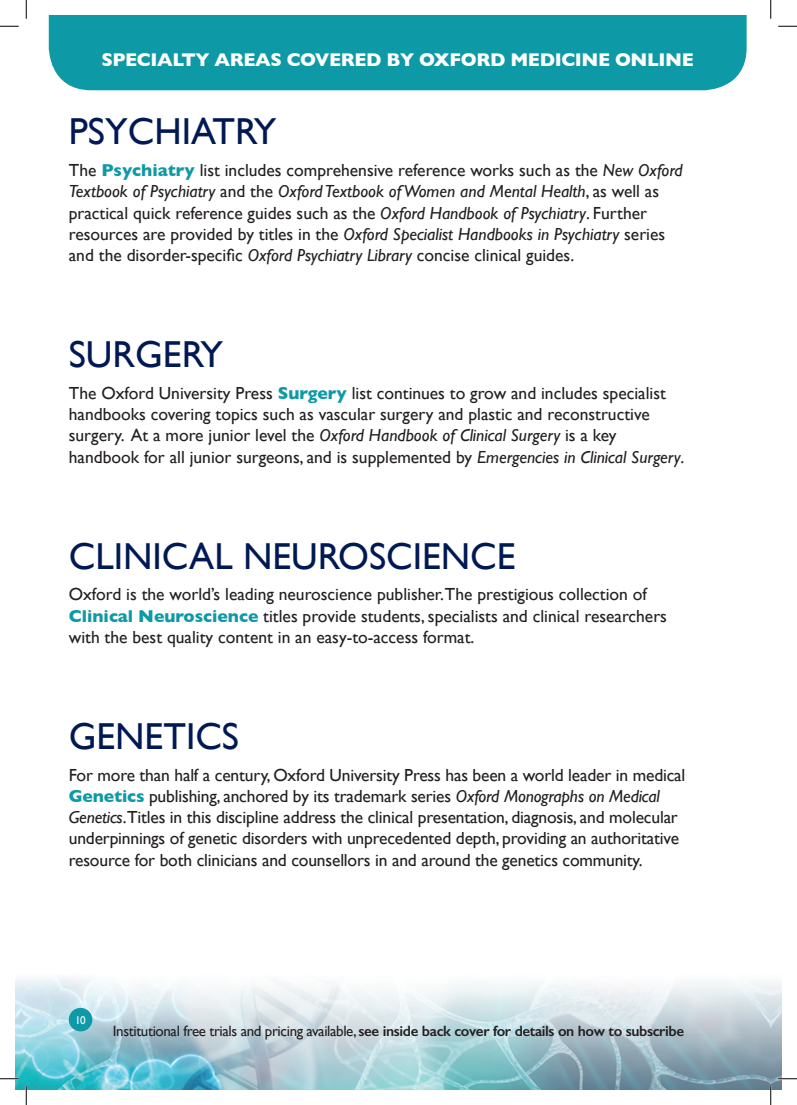
<style>
.page{position:relative;width:797px;height:1105px;background:#fff}
.page>*{position:absolute;margin:0;border:0;box-sizing:border-box;transform-origin:0 0}
.t1{font:37.5px "Gill Sans";color:#001954}
.t2{font:700 18.75px "Gill Sans";letter-spacing:-.02em;color:#fff}
.t3{font:17.5px/21.2px "Gill Sans";color:#231f20}
.t4{font:600 15px "Gill Sans";letter-spacing:-.025em;color:#231f20}
.t5{font:11.25px "Gill Sans";color:#fff}
.s1{font-weight:700;color:#0d99a5}
.s2{font-style:italic}
.s3{font-weight:400}
</style>
<div class="page">
<img style="left:16px;top:977px;width:766px;height:112px">
<div style="left:69px;top:1008px;width:23px;height:23px;background:#0d99a5;border-radius:50%"></div>
<div style="left:49px;top:15px;width:697px;height:75px;background:#0d99a5"></div>
<svg style="left:0;top:25px;width:19px;height:2px"></svg>
<svg style="left:778px;top:25px;width:19px;height:2px"></svg>
<svg style="left:0;top:1078px;width:19px;height:1px"></svg>
<svg style="left:778px;top:1078px;width:19px;height:1px"></svg>
<svg style="left:25px;top:0;width:2px;height:19px"></svg>
<svg style="left:25px;top:1086px;width:2px;height:19px"></svg>
<svg style="left:770px;top:0;width:1px;height:19px"></svg>
<svg style="left:770px;top:1086px;width:1px;height:19px"></svg>
<p class="t2" style="left:101px;top:45px;width:594px">SPECIALTY AREAS COVERED BY OXFORD MEDICINE ONLINE</p>
<p class="t1" style="left:69px;top:110px;width:209px">PSYCHIATRY</p>
<p class="t3" style="left:69px;top:159px;width:615px">The <span class="s1">Psychiatry</span> list includes comprehensive reference works such as the <span class="s2">New Oxford Textbook of Psychiatry</span> and the <span class="s2">Oxford Textbook of Women and Mental Health</span>, as well as practical quick reference guides such as the <span class="s2">Oxford Handbook of Psychiatry</span>. Further resources are provided by titles in the <span class="s2">Oxford Specialist Handbooks in Psychiatry</span> series and the disorder-specific <span class="s2">Oxford Psychiatry Library</span> concise clinical guides.</p>
<p class="t1" style="left:69px;top:332px;width:156px">SURGERY</p>
<p class="t3" style="left:69px;top:382px;width:617px">The Oxford University Press <span class="s1">Surgery</span> list continues to grow and includes specialist handbooks covering topics such as vascular surgery and plastic and reconstructive surgery. At a more junior level the <span class="s2">Oxford Handbook of Clinical Surgery</span> is a key handbook for all junior surgeons, and is supplemented by <span class="s2">Emergencies in Clinical Surgery</span>.</p>
<p class="t1" style="left:69px;top:534px;width:448px">CLINICAL NEUROSCIENCE</p>
<p class="t3" style="left:69px;top:584px;width:599px">Oxford is the world’s leading neuroscience publisher.The prestigious collection of<br><span class="s1">Clinical Neuroscience</span> titles provide students, specialists and clinical researchers with the best quality content in an easy-to-access format.</p>
<p class="t1" style="left:69px;top:714px;width:172px">GENETICS</p>
<p class="t3" style="left:69px;top:764px;width:618px">For more than half a century, Oxford University Press has been a world leader in medical <span class="s1">Genetics</span> publishing, anchored by its trademark series <span class="s2">Oxford Monographs on Medical Genetics</span>.Titles in this discipline address the clinical presentation, diagnosis, and molecular underpinnings of genetic disorders with unprecedented depth, providing an authoritative resource for both clinicians and counsellors in and around the genetics community.</p>
<p class="t5" style="left:75px;top:1013px;width:12px">10</p>
<p class="t4" style="left:113px;top:1022px;width:572px"><span class="s3">Institutional free trials and pricing available,</span> see inside back cover for details on how to subscribe</p>
</div>
